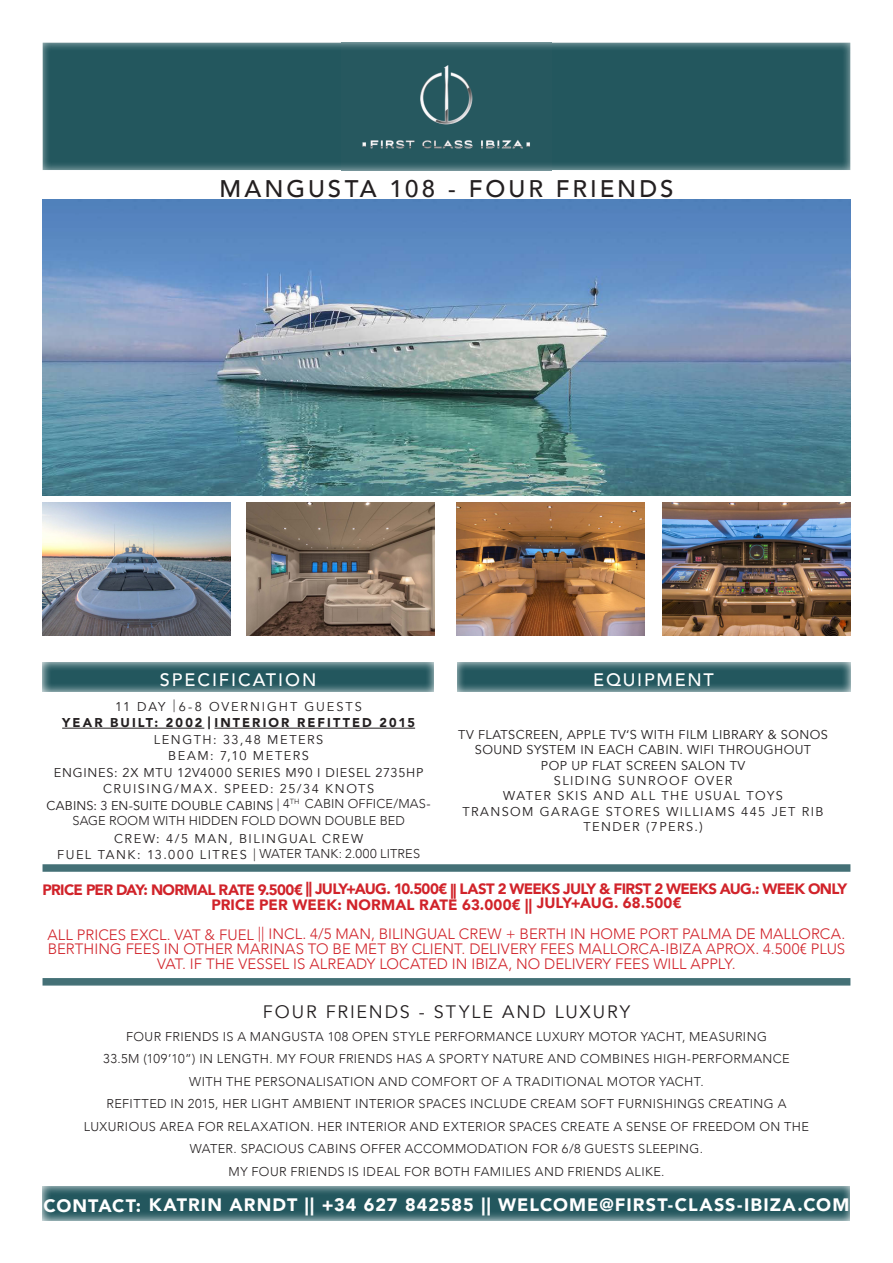
<style>
.page{position:relative;width:893px;height:1263px;background:#fff}
.page>*{position:absolute;margin:0;border:0;box-sizing:border-box;transform-origin:0 0}
.t1{font:500 24px "Avenir";letter-spacing:.125em;color:#231f20}
.t2{font:900 18px "Avenir";letter-spacing:.055em;color:#fff}
.t3{font:18px "Avenir";letter-spacing:.105em;color:#231f20}
.t4{font:500 18px "Avenir";letter-spacing:.11em;color:#fff}
.t5{font:300 15px/15px "Avenir";color:#d1232a;text-align:center}
.t6{font:900 15px "Avenir";letter-spacing:-.04em;color:#d1232a}
.t7{font:900 15px "Avenir";letter-spacing:.005em;color:#d1232a}
.t8{font:300 12.75px/15px "Avenir";letter-spacing:.03em;color:#231f20;text-align:center}
.t9{font:12.75px/15.3px "Avenir";letter-spacing:.11em;color:#231f20;text-align:center}
.t10{font:12.75px/15.3px "Avenir";letter-spacing:.03em;color:#231f20;text-align:center}
.t11{font:12.75px "Avenir";letter-spacing:.06em;color:#231f20}
.t12{font:900 12.75px "Avenir";letter-spacing:.165em;color:#231f20}
.t13{font:12.75px "Avenir";letter-spacing:.15em;color:#231f20}
.s1{font-weight:300}
.s2{font-weight:400}
</style>
<div class="page">
<img style="left:43px;top:200px;width:807px;height:295px">
<img style="left:43px;top:502px;width:187px;height:133px">
<img style="left:663px;top:502px;width:187px;height:133px">
<img style="left:457px;top:502px;width:187px;height:133px">
<img style="left:246px;top:502px;width:188px;height:133px">
<svg style="left:42px;top:662px;width:392px;height:30px;background:#3c6a70"></svg>
<svg style="left:457px;top:662px;width:394px;height:30px;background:#3c6a70"></svg>
<hr style="left:62px;top:728px;width:142px;height:1px;background:#231f20">
<hr style="left:215px;top:728px;width:200px;height:1px;background:#231f20">
<svg style="left:42px;top:1186px;width:808px;height:35px;background:#3a686e"></svg>
<svg style="left:43px;top:864px;width:807px;height:8px;background:#4f787e"></svg>
<div style="left:43px;top:978px;width:807px;height:7px;background:#447076;border:2px solid #23575e"></div>
<div style="left:40px;top:42px;width:810px;height:130px;background:#fff;opacity:.75"></div>
<p class="t1" style="left:219px;top:168px;width:456px">MANGUSTA 108 - FOUR FRIENDS</p>
<h2 class="t4" style="left:160px;top:664px;width:158px">SPECIFICATION</h2>
<h2 class="t4" style="left:593px;top:664px;width:122px">EQUIPMENT</h2>
<p class="t13" style="left:115px;top:699px;width:248px">11 DAY <span class="s1">|</span> 6-8 OVERNIGHT GUESTS</p>
<p class="t12" style="left:62px;top:712px;width:354px">YEAR BUILT: 2002 | INTERIOR REFITTED 2015</p>
<p class="t9" style="left:154px;top:732px;width:171px">LENGTH: 33,48 METERS</p>
<p class="t9" style="left:168px;top:748px;width:142px">BEAM: 7,10 METERS</p>
<p class="t11" style="left:54px;top:765px;width:371px">ENGINES: 2X MTU 12V4000 SERIES M90 I DIESEL 2735HP</p>
<p class="t9" style="left:103px;top:781px;width:272px">CRUISING/MAX. SPEED: 25/34 KNOTS</p>
<p class="t8" style="left:47px;top:798px;width:386px"><span class="s2">CABINS: 3 EN-SUITE DOUBLE CABINS</span> | 4<sup>TH</sup> CABIN OFFICE/MAS-<br>SAGE ROOM WITH HIDDEN FOLD DOWN DOUBLE BED</p>
<p class="t9" style="left:114px;top:831px;width:251px">CREW: 4/5 MAN, BILINGUAL CREW</p>
<p class="t8" style="left:57px;top:846px;width:364px"><span class="s2">FUEL TANK: 13.000 LITRES</span> | WATER TANK: 2.000 LITRES</p>
<p class="t10" style="left:458px;top:727px;width:371px">TV FLATSCREEN, APPLE TV‘S WITH FILM LIBRARY &amp; SONOS<br>SOUND SYSTEM IN EACH CABIN. WIFI THROUGHOUT</p>
<p class="t10" style="left:541px;top:758px;width:206px">POP UP FLAT SCREEN SALON TV</p>
<p class="t9" style="left:554px;top:773px;width:180px">SLIDING SUNROOF OVER</p>
<p class="t9" style="left:503px;top:788px;width:281px">WATER SKIS AND ALL THE USUAL TOYS</p>
<p class="t9" style="left:463px;top:804px;width:363px">TRANSOM GARAGE STORES WILLIAMS 445 JET RIB<br>TENDER (7PERS.)</p>
<p class="t6" style="left:43px;top:876px;width:806px">PRICE PER DAY: NORMAL RATE 9.500€ || JULY+AUG. 10.500€ || LAST 2 WEEKS JULY &amp; FIRST 2 WEEKS AUG.: WEEK ONLY</p>
<p class="t7" style="left:211px;top:891px;width:472px">PRICE PER WEEK: NORMAL RATE 63.000€ || JULY+AUG. 68.500€</p>
<p class="t5" style="left:48px;top:926px;width:799px">ALL PRICES EXCL. VAT &amp; FUEL || INCL. 4/5 MAN, BILINGUAL CREW + BERTH IN HOME PORT PALMA DE MALLORCA.<br>BERTHING FEES IN OTHER MARINAS TO BE MET BY CLIENT. DELIVERY FEES MALLORCA-IBIZA APROX. 4.500€ PLUS<br>VAT. IF THE VESSEL IS ALREADY LOCATED IN IBIZA, NO DELIVERY FEES WILL APPLY.</p>
<p class="t3" style="left:263px;top:1001px;width:369px">FOUR FRIENDS - STYLE AND LUXURY</p>
<p class="t8" style="left:126px;top:1029px;width:642px">FOUR FRIENDS IS A MANGUSTA 108 OPEN STYLE PERFORMANCE LUXURY MOTOR YACHT, MEASURING</p>
<p class="t8" style="left:103px;top:1051px;width:688px">33.5M (109’10”) IN LENGTH. MY FOUR FRIENDS HAS A SPORTY NATURE AND COMBINES HIGH-PERFORMANCE</p>
<p class="t8" style="left:189px;top:1074px;width:516px">WITH THE PERSONALISATION AND COMFORT OF A TRADITIONAL MOTOR YACHT.</p>
<p class="t8" style="left:107px;top:1096px;width:681px">REFITTED IN 2015, HER LIGHT AMBIENT INTERIOR SPACES INCLUDE CREAM SOFT FURNISHINGS CREATING A</p>
<p class="t8" style="left:84px;top:1119px;width:727px">LUXURIOUS AREA FOR RELAXATION. HER INTERIOR AND EXTERIOR SPACES CREATE A SENSE OF FREEDOM ON THE</p>
<p class="t8" style="left:190px;top:1141px;width:515px">WATER. SPACIOUS CABINS OFFER ACCOMMODATION FOR 6/8 GUESTS SLEEPING.</p>
<p class="t8" style="left:228px;top:1164px;width:438px">MY FOUR FRIENDS IS IDEAL FOR BOTH FAMILIES AND FRIENDS ALIKE.</p>
<h2 class="t2" style="left:44px;top:1189px;width:807px">CONTACT: KATRIN ARNDT || +34 627 842585 || WELCOME@FIRST-CLASS-IBIZA.COM</h2>
</div>
